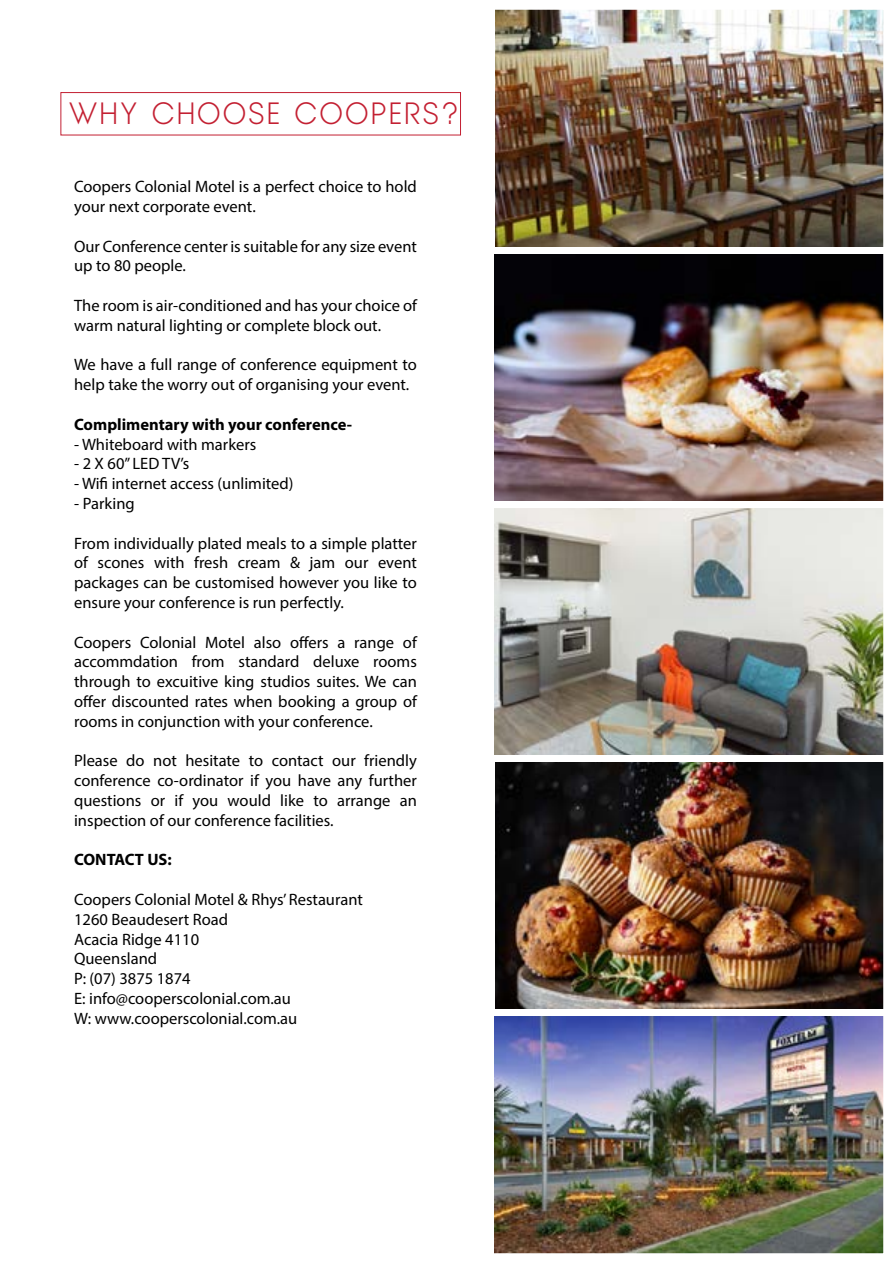
<style>
.page{position:relative;width:893px;height:1263px;background:#fff}
.page>*{position:absolute;margin:0;border:0;box-sizing:border-box;transform-origin:0 0}
.t1{font:300 28.5px "Kapital";letter-spacing:.08em;color:#c32032}
.t2{font:16.5px/19.8px "Myriad Pro";color:#000}
.t3{font:700 16.5px "Myriad Pro";color:#000}
</style>
<div class="page">
<img style="left:60px;top:9px;width:824px;height:1245px">
<h1 class="t1" style="left:69px;top:96px;width:390px">WHY CHOOSE COOPERS?</h1>
<p class="t2" style="left:74px;top:176px;width:344px">Coopers Colonial Motel is a perfect choice to hold your next corporate event.</p>
<p class="t2" style="left:74px;top:236px;width:344px">Our Conference center is suitable for any size event up to 80 people.</p>
<p class="t2" style="left:74px;top:295px;width:344px">The room is air-conditioned and has your choice of warm natural lighting or complete block out.</p>
<p class="t2" style="left:74px;top:355px;width:344px">We have a full range of conference equipment to help take the worry out of organising your event.</p>
<p class="t3" style="left:74px;top:413px;width:280px">Complimentary with your conference-</p>
<p class="t2" style="left:74px;top:434px;width:184px">- Whiteboard with markers</p>
<p class="t2" style="left:74px;top:454px;width:117px">- 2 X 60” LED TV’s</p>
<p class="t2" style="left:74px;top:473px;width:221px">- Wifi internet access (unlimited)</p>
<p class="t2" style="left:74px;top:493px;width:62px">- Parking</p>
<p class="t2" style="left:74px;top:533px;width:344px;text-align:justify">From individually plated meals to a simple platter of scones with fresh cream &amp; jam our event packages can be customised however you like to ensure your conference is run perfectly.</p>
<p class="t2" style="left:74px;top:632px;width:344px;text-align:justify">Coopers Colonial Motel also offers a range of accommdation from standard deluxe rooms through to excuitive king studios suites. We can offer discounted rates when booking a group of rooms in conjunction with your conference.</p>
<p class="t2" style="left:74px;top:751px;width:344px;text-align:justify">Please do not hesitate to contact our friendly conference co-ordinator if you have any further questions or if you would like to arrange an inspection of our conference facilities.</p>
<p class="t3" style="left:74px;top:849px;width:99px">CONTACT US:</p>
<p class="t2" style="left:74px;top:889px;width:290px">Coopers Colonial Motel &amp; Rhys’ Restaurant<br>1260 Beaudesert Road<br>Acacia Ridge 4110<br>Queensland<br>P: (07) 3875 1874<br>E: info@cooperscolonial.com.au<br>W: www.cooperscolonial.com.au</p>
</div>
